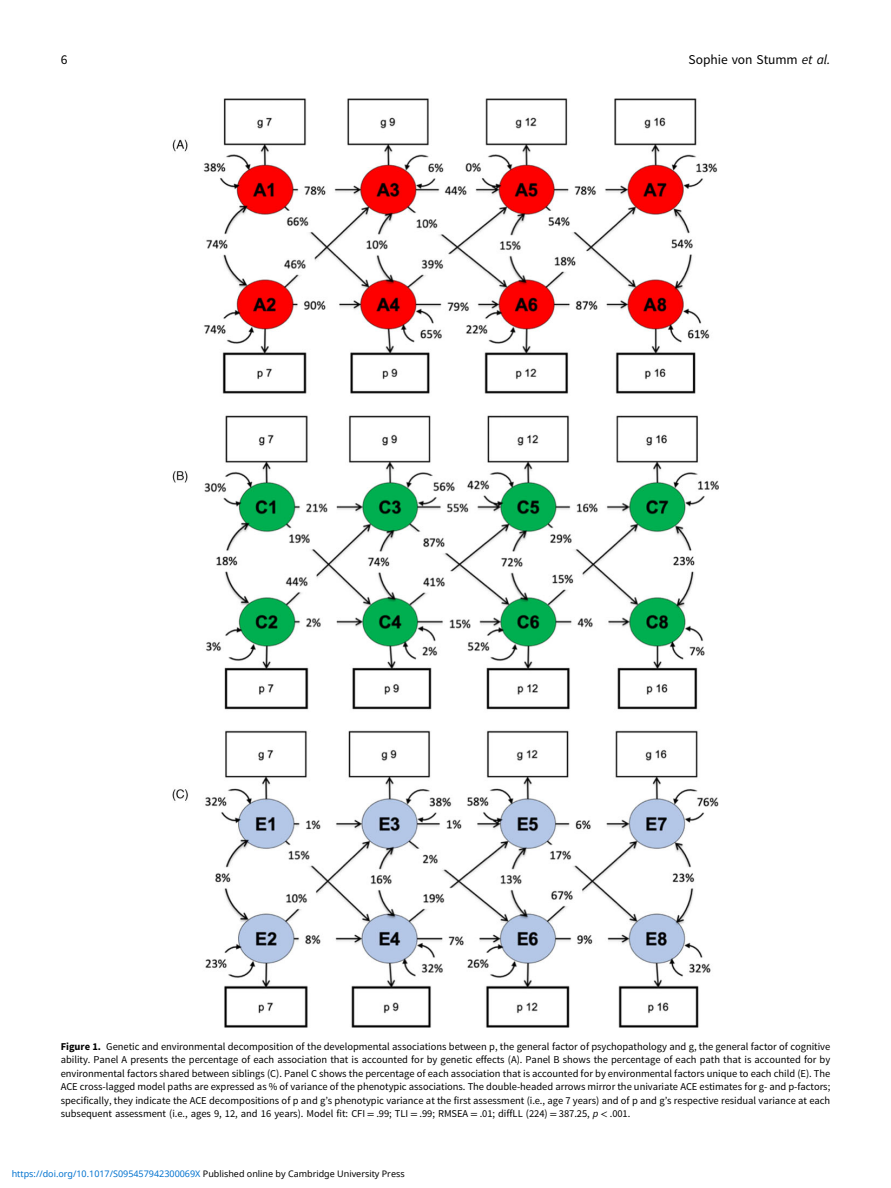
<style>
.page{position:relative;width:891px;height:1188px;background:#fff}
.page>*{position:absolute;margin:0;border:0;box-sizing:border-box;transform-origin:0 0}
.t1{font:13.5px "Adv OT0 e 40 dc 65";color:#000}
.t2{font:10.5px/13.5px "Adv OT0 e 40 dc 65";color:#000;text-align:justify}
.t3{font:9px "Noto Sans";color:#0172cf}
.s1{font-family:"Adv O Tcabc 3928.I"}
.s2{font-family:"Adv O Ta 42 dc 7 d 3.B"}
.s3{font-style:inherit}
.s4{font-family:"Adv OT8608 a 8 d 1"}
.s5{color:#000}
</style>
<div class="page">
<img style="left:173px;top:99px;width:545px;height:928px">
<p class="t1" style="left:61px;top:55px;width:8px">6</p>
<p class="t1" style="left:689px;top:55px;width:143px">Sophie von Stumm <span class="s1">et al.</span></p>
<p class="t2" style="left:61px;top:1040px;width:771px"><span class="s2">Figure 1.</span> Genetic and environmental decomposition of the developmental associations between p, the general factor of psychopathology and g, the general factor of cognitive ability. Panel A presents the percentage of each association that is accounted for by genetic effects (A). Panel B shows the percentage of each path that is accounted for by environmental factors shared between siblings (C). Panel C shows the percentage of each association that is accounted for by environmental factors unique to each child (E). The ACE cross-lagged model paths are expressed as % of variance of the phenotypic associations. The double-headed arrows mirror the univariate ACE estimates for g- and p-factors; specifically, they indicate the ACE decompositions of p and g<span class="s3">’</span>s phenotypic variance at the first assessment (i.e., age 7 years) and of p and g<span class="s3">’</span>s respective residual variance at each subsequent assessment (i.e., ages 9, 12, and 16 years). Model fit: CFI <span class="s4">=</span> .99; TLI <span class="s4">=</span> .99; RMSEA <span class="s4">=</span> .01; diffLL (224) <span class="s4">=</span> 387.25, <span class="s1">p</span> <span class="s4">&lt;</span> .001.</p>
<p class="t3" style="left:12px;top:1168px;width:395px">https://doi.org/10.1017/S095457942300069X <span class="s5">Published online by Cambridge University Press</span></p>
</div>
